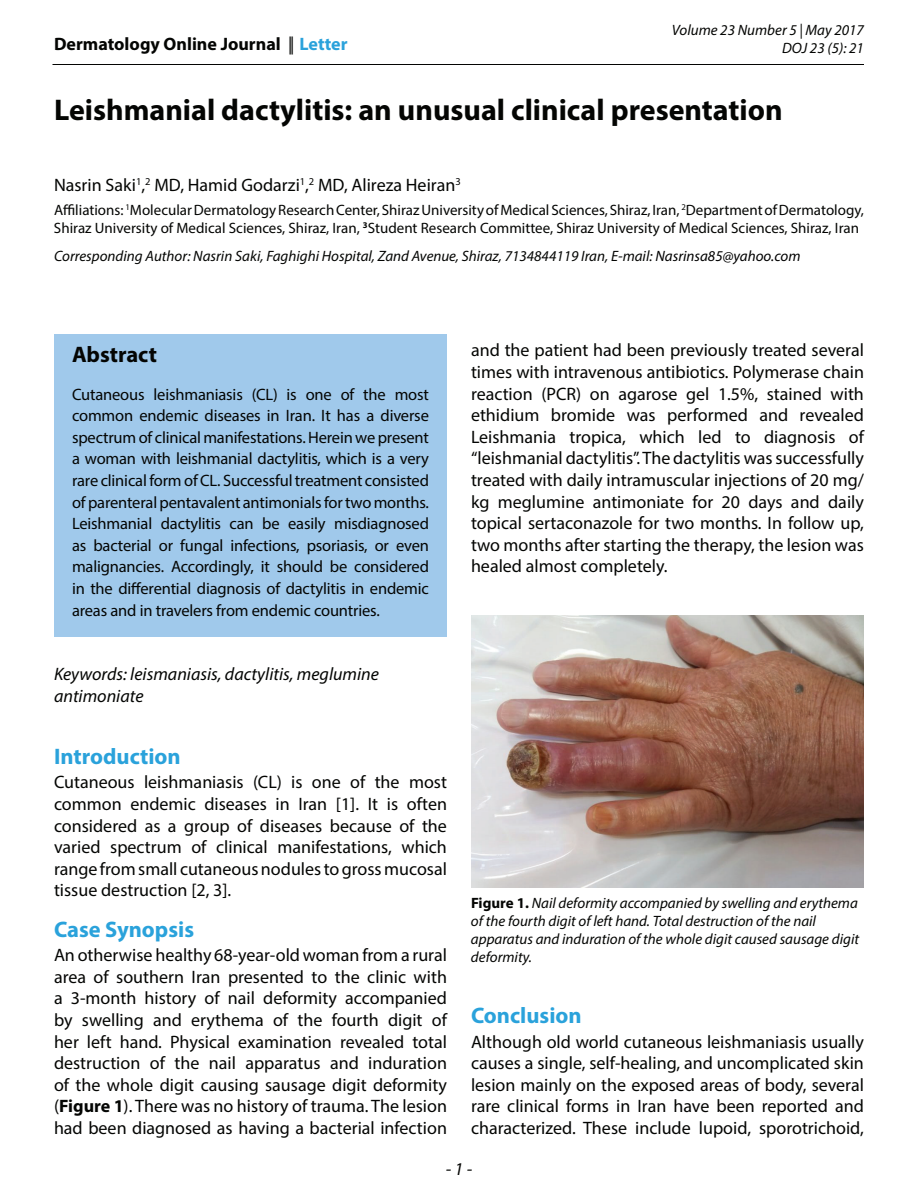
<style>
.page{position:relative;width:918px;height:1188px;background:#fff}
.page>*{position:absolute;margin:0;border:0;box-sizing:border-box;transform-origin:0 0}
.t1{font:700 30px "Myriad Pro";color:#040503}
.Sub_title_Color{font:700 22.5px "Myriad Pro";color:#2aa2db}
.Sub_title_Abstract{font:700 22.5px "Myriad Pro";color:#040503}
.Body_text{font:18px/21.6px "Myriad Pro";color:#040503;text-align:justify}
.Keywords{font:italic 18px/21.6px "Myriad Pro";color:#040503}
.Affiliations_1{font:18px "Myriad Pro";color:#040503}
.t2{font:700 18px "Myriad Pro";color:#040503}
.Body_text_Abstract{font:16.5px/21.6px "Myriad Pro";letter-spacing:-.01em;color:#040503;text-align:justify}
.Affiliations_1-2{font:15px/18px "Myriad Pro";color:#040503}
.Figure_caption{font:italic 15px/18px "Myriad Pro";color:#040503;text-align:right}
.Corresponding_author{font:italic 15px "Myriad Pro";color:#040503}
.s1{font-weight:400}
.s2{color:#2aa2db}
.s3{color:#000}
.s4{font-weight:700}
.s5{font-weight:700;font-style:normal}
</style>
<div class="page">
<hr style="left:52px;top:64px;width:812px;height:1px;background:#040503">
<div style="left:54px;top:334px;width:393px;height:303px;background:#a0c9eb"></div>
<img style="left:471px;top:616px;width:393px;height:271px">
<p class="t2" style="left:54px;top:32px;width:295px">Dermatology Online Journal <span class="s1">||</span> <span class="s2">Letter</span></p>
<p class="Figure_caption" style="left:672px;top:20px;width:194px">Volume 23 Number 5 | May 2017<br>DOJ 23 (5): 21</p>
<p class="t1" style="left:54px;top:90px;width:730px">Leishmanial dactylitis: an unusual clinical presentation</p>
<p class="Affiliations_1" style="left:54px;top:173px;width:408px">Nasrin Saki<sup>1</sup>,<sup>2</sup> MD, Hamid Godarzi<sup>1</sup>,<sup>2</sup> MD, Alireza Heiran<sup>3</sup></p>
<p class="Affiliations_1-2" style="left:54px;top:200px;width:812px">Affiliations: <sup>1</sup>Molecular Dermatology Research Center, Shiraz University of Medical Sciences, Shiraz, Iran, <sup>2</sup>Department of Dermatology,<br>Shiraz University of Medical Sciences, Shiraz, Iran, <sup>3</sup>Student Research Committee, Shiraz University of Medical Sciences, Shiraz, Iran</p>
<p class="Corresponding_author" style="left:54px;top:247px;width:748px">Corresponding Author: Nasrin Saki, Faghighi Hospital, Zand Avenue, Shiraz, 7134844119 Iran, E-mail: <span class="s3">Nasrinsa85@yahoo.com</span></p>
<p class="Sub_title_Abstract" style="left:72px;top:340px;width:87px">Abstract</p>
<p class="Body_text_Abstract" style="left:72px;top:383px;width:359px">Cutaneous leishmaniasis (CL) is one of the most common endemic diseases in Iran. It has a diverse spectrum of clinical manifestations. Herein we present a woman with leishmanial dactylitis, which is a very rare clinical form of CL. Successful treatment consisted of parenteral pentavalent antimonials for two months.<br>Leishmanial dactylitis can be easily misdiagnosed as bacterial or fungal infections, psoriasis, or even malignancies. Accordingly, it should be considered in the differential diagnosis of dactylitis in endemic areas and in travelers from endemic countries.</p>
<p class="Keywords" style="left:54px;top:663px;width:327px">Keywords: leismaniasis, dactylitis, meglumine antimoniate</p>
<p class="Sub_title_Color" style="left:54px;top:742px;width:128px">Introduction</p>
<p class="Body_text" style="left:54px;top:771px;width:395px">Cutaneous leishmaniasis (CL) is one of the most common endemic diseases in Iran [1]. It is often considered as a group of diseases because of the varied spectrum of clinical manifestations, which range from small cutaneous nodules to gross mucosal tissue destruction [2, 3].</p>
<p class="Sub_title_Color" style="left:54px;top:914px;width:142px">Case Synopsis</p>
<p class="Body_text" style="left:54px;top:944px;width:395px">An otherwise healthy 68-year-old woman from a rural area of southern Iran presented to the clinic with a 3-month history of nail deformity accompanied by swelling and erythema of the fourth digit of her left hand. Physical examination revealed total destruction of the nail apparatus and induration of the whole digit causing sausage digit deformity (<span class="s4">Figure 1</span>). There was no history of trauma. The lesion had been diagnosed as having a bacterial infection</p>
<p class="Body_text" style="left:471px;top:339px;width:395px">and the patient had been previously treated several times with intravenous antibiotics. Polymerase chain reaction (PCR) on agarose gel 1.5%, stained with ethidium bromide was performed and revealed Leishmania tropica, which led to diagnosis of “leishmanial dactylitis”. The dactylitis was successfully treated with daily intramuscular injections of 20 mg/ kg meglumine antimoniate for 20 days and daily topical sertaconazole for two months. In follow up, two months after starting the therapy, the lesion was healed almost completely.</p>
<p class="Figure_caption" style="left:471px;top:893px;width:390px;text-align:left"><span class="s5">Figure 1.</span> Nail deformity accompanied by swelling and erythema of the fourth digit of left hand. Total destruction of the nail apparatus and induration of the whole digit caused sausage digit deformity.</p>
<p class="Sub_title_Color" style="left:471px;top:1001px;width:112px">Conclusion</p>
<p class="Body_text" style="left:471px;top:1030px;width:395px">Although old world cutaneous leishmaniasis usually causes a single, self-healing, and uncomplicated skin lesion mainly on the exposed areas of body, several rare clinical forms in Iran have been reported and characterized. These include lupoid, sporotrichoid,</p>
<p class="Keywords" style="left:446px;top:1157px;width:28px">- 1 -</p>
</div>
